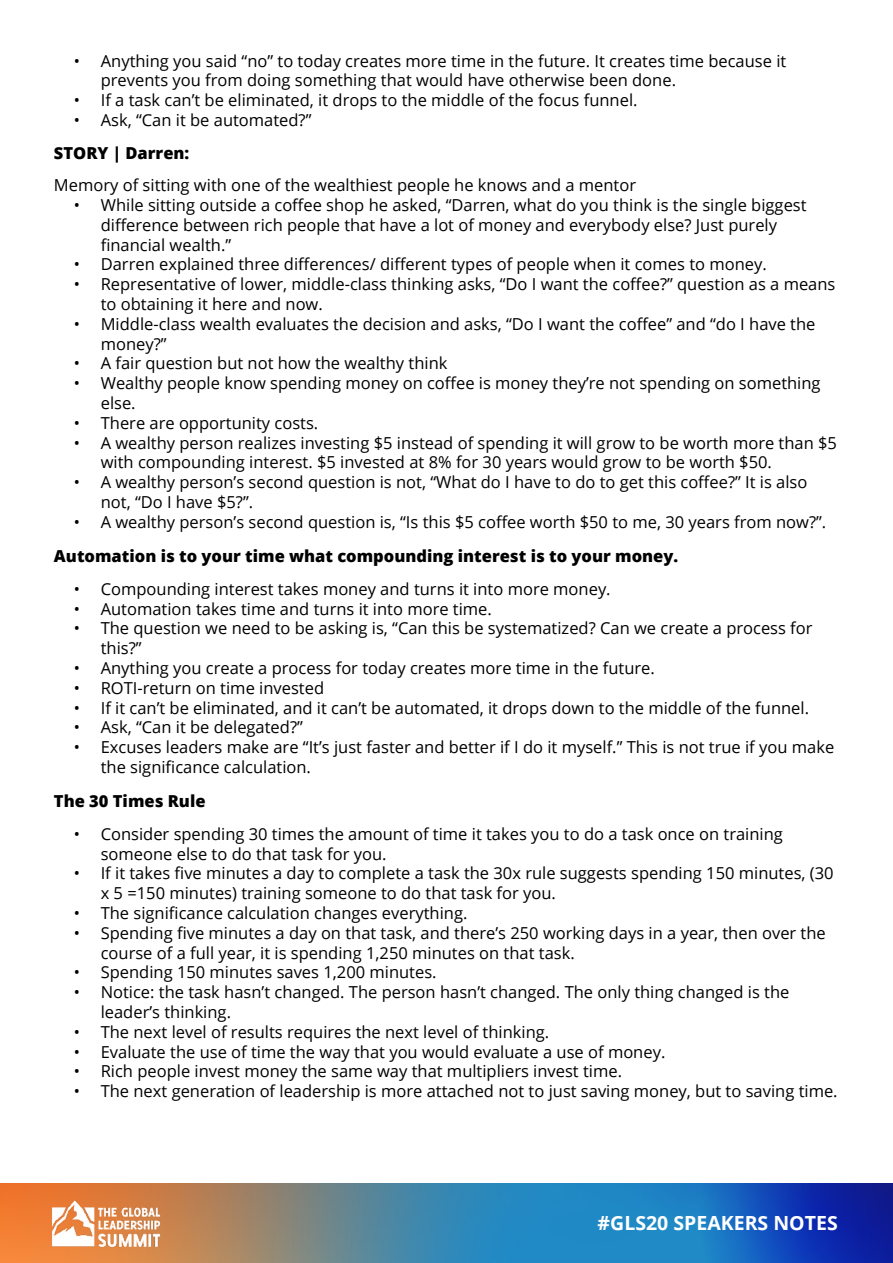
<style>
.page{position:relative;width:893px;height:1263px;background:#fff}
.page>*{position:absolute;margin:0;border:0;box-sizing:border-box;transform-origin:0 0}
.t1{font:700 19.5px "Open Sans";color:#fff}
.t2{font:16.5px/19.8px "Open Sans";color:#000}
.t3{font:800 16.5px "Open Sans";color:#000}
</style>
<div class="page">
<img style="left:0;top:1183px;width:893px;height:80px">
<img style="left:38px;top:1191px;width:137px;height:64px">
<p class="t2" style="left:101px;top:50px;width:687px;text-indent:-27px">• Anything you said “no” to today creates more time in the future. It creates time because it prevents you from doing something that would have otherwise been done.</p>
<p class="t2" style="left:74px;top:90px;width:565px">• If a task can’t be eliminated, it drops to the middle of the focus funnel.</p>
<p class="t2" style="left:74px;top:110px;width:239px">• Ask, “Can it be automated?”</p>
<p class="t3" style="left:54px;top:140px;width:137px">STORY | Darren:</p>
<p class="t2" style="left:54px;top:175px;width:584px">Memory of sitting with one of the wealthiest people he knows and a mentor</p>
<p class="t2" style="left:101px;top:195px;width:707px;text-indent:-27px">• While sitting outside a coffee shop he asked, “Darren, what do you think is the single biggest difference between rich people that have a lot of money and everybody else? Just purely financial wealth.”</p>
<p class="t2" style="left:74px;top:254px;width:695px">• Darren explained three differences/ different types of people when it comes to money.</p>
<p class="t2" style="left:101px;top:274px;width:736px;text-indent:-27px">• Representative of lower, middle-class thinking asks, “Do I want the coffee?” question as a means to obtaining it here and now.</p>
<p class="t2" style="left:101px;top:313px;width:716px;text-indent:-27px">• Middle-class wealth evaluates the decision and asks, “Do I want the coffee” and “do I have the money?”</p>
<p class="t2" style="left:74px;top:353px;width:375px">• A fair question but not how the wealthy think</p>
<p class="t2" style="left:101px;top:373px;width:721px;text-indent:-27px">• Wealthy people know spending money on coffee is money they’re not spending on something else.</p>
<p class="t2" style="left:74px;top:412px;width:246px">• There are opportunity costs.</p>
<p class="t2" style="left:101px;top:432px;width:738px;text-indent:-27px">• A wealthy person realizes investing $5 instead of spending it will grow to be worth more than $5 with compounding interest. $5 invested at 8% for 30 years would grow to be worth $50.</p>
<p class="t2" style="left:101px;top:472px;width:708px;text-indent:-27px">• A wealthy person’s second question is not, “What do I have to do to get this coffee?” It is also not, “Do I have $5?”.</p>
<p class="t2" style="left:74px;top:511px;width:754px">• A wealthy person’s second question is, “Is this $5 coffee worth $50 to me, 30 years from now?”.</p>
<p class="t3" style="left:54px;top:544px;width:626px">Automation is to your time what compounding interest is to your money.</p>
<p class="t2" style="left:74px;top:578px;width:538px">• Compounding interest takes money and turns it into more money.</p>
<p class="t2" style="left:74px;top:598px;width:420px">• Automation takes time and turns it into more time.</p>
<p class="t2" style="left:101px;top:618px;width:713px;text-indent:-27px">• The question we need to be asking is, “Can this be systematized? Can we create a process for this?”</p>
<p class="t2" style="left:74px;top:658px;width:583px">• Anything you create a process for today creates more time in the future.</p>
<p class="t2" style="left:74px;top:677px;width:252px">• ROTI-return on time invested</p>
<p class="t2" style="left:74px;top:697px;width:737px">• If it can’t be eliminated, and it can’t be automated, it drops down to the middle of the funnel.</p>
<p class="t2" style="left:74px;top:717px;width:231px">• Ask, “Can it be delegated?”</p>
<p class="t2" style="left:101px;top:737px;width:735px;text-indent:-27px">• Excuses leaders make are “It’s just faster and better if I do it myself.” This is not true if you make the significance calculation.</p>
<p class="t3" style="left:54px;top:789px;width:153px">The 30 Times Rule</p>
<p class="t2" style="left:101px;top:823px;width:684px;text-indent:-27px">• Consider spending 30 times the amount of time it takes you to do a task once on training someone else to do that task for you.</p>
<p class="t2" style="left:101px;top:863px;width:734px;text-indent:-27px">• If it takes five minutes a day to complete a task the 30x rule suggests spending 150 minutes, (30 x 5 =150 minutes) training someone to do that task for you.</p>
<p class="t2" style="left:74px;top:903px;width:395px">• The significance calculation changes everything.</p>
<p class="t2" style="left:101px;top:922px;width:727px;text-indent:-27px">• Spending five minutes a day on that task, and there’s 250 working days in a year, then over the course of a full year, it is spending 1,250 minutes on that task.</p>
<p class="t2" style="left:74px;top:962px;width:364px">• Spending 150 minutes saves 1,200 minutes.</p>
<p class="t2" style="left:101px;top:982px;width:690px;text-indent:-27px">• Notice: the task hasn’t changed. The person hasn’t changed. The only thing changed is the leader’s thinking.</p>
<p class="t2" style="left:74px;top:1021px;width:477px">• The next level of results requires the next level of thinking.</p>
<p class="t2" style="left:74px;top:1041px;width:593px">• Evaluate the use of time the way that you would evaluate a use of money.</p>
<p class="t2" style="left:74px;top:1061px;width:550px">• Rich people invest money the same way that multipliers invest time.</p>
<p class="t2" style="left:74px;top:1081px;width:765px">• The next generation of leadership is more attached not to just saving money, but to saving time.</p>
<p class="t1" style="left:598px;top:1209px;width:242px">#GLS20 SPEAKERS NOTES</p>
</div>
